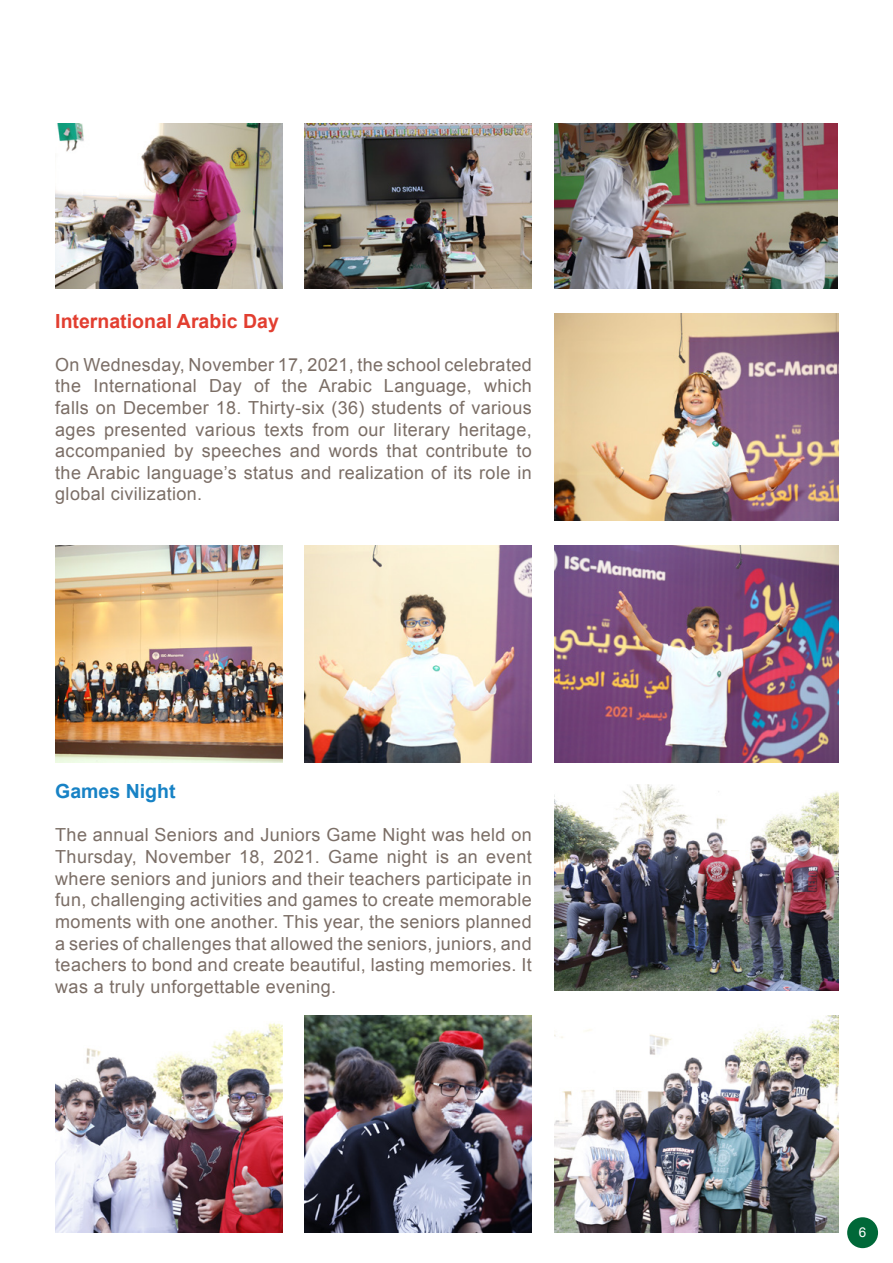
<style>
.page{position:relative;width:893px;height:1263px;background:#fff}
.page>*{position:absolute;margin:0;border:0;box-sizing:border-box;transform-origin:0 0}
.t1{font:700 19.5px "Arial";color:#e23e30}
.t2{font:700 19.5px "Arial";color:#1782c5}
.t3{font:18px/21.6px "Arial";letter-spacing:.02em;color:#7b6e66;text-align:justify}
.t4{font:13.5px "Arial";color:#fff}
</style>
<div class="page">
<div style="left:847px;top:1217px;width:31px;height:31px;background:#006838;border-radius:50%"></div>
<img style="left:555px;top:123px;width:283px;height:166px">
<img style="left:305px;top:123px;width:227px;height:166px">
<img style="left:55px;top:123px;width:227px;height:166px">
<img style="left:555px;top:545px;width:283px;height:217px">
<img style="left:555px;top:1016px;width:283px;height:217px">
<img style="left:55px;top:545px;width:227px;height:217px">
<img style="left:55px;top:1023px;width:227px;height:210px">
<img style="left:305px;top:545px;width:227px;height:217px">
<img style="left:305px;top:1016px;width:227px;height:217px">
<img style="left:555px;top:313px;width:283px;height:207px">
<img style="left:555px;top:784px;width:283px;height:207px">
<p class="t1" style="left:55px;top:308px;width:225px">International Arabic Day</p>
<p class="t3" style="left:55px;top:354px;width:478px">On Wednesday, November 17, 2021, the school celebrated the International Day of the Arabic Language, which falls on December 18. Thirty-six (36) students of various ages presented various texts from our literary heritage, accompanied by speeches and words that contribute to the Arabic language’s status and realization of its role in global civilization.</p>
<p class="t2" style="left:55px;top:778px;width:122px">Games Night</p>
<p class="t3" style="left:55px;top:824px;width:478px">The annual Seniors and Juniors Game Night was held on Thursday, November 18, 2021. Game night is an event where seniors and juniors and their teachers participate in fun, challenging activities and games to create memorable moments with one another. This year, the seniors planned a series of challenges that allowed the seniors, juniors, and teachers to bond and create beautiful, lasting memories. It was a truly unforgettable evening.</p>
<p class="t4" style="left:859px;top:1224px;width:9px">6</p>
</div>
